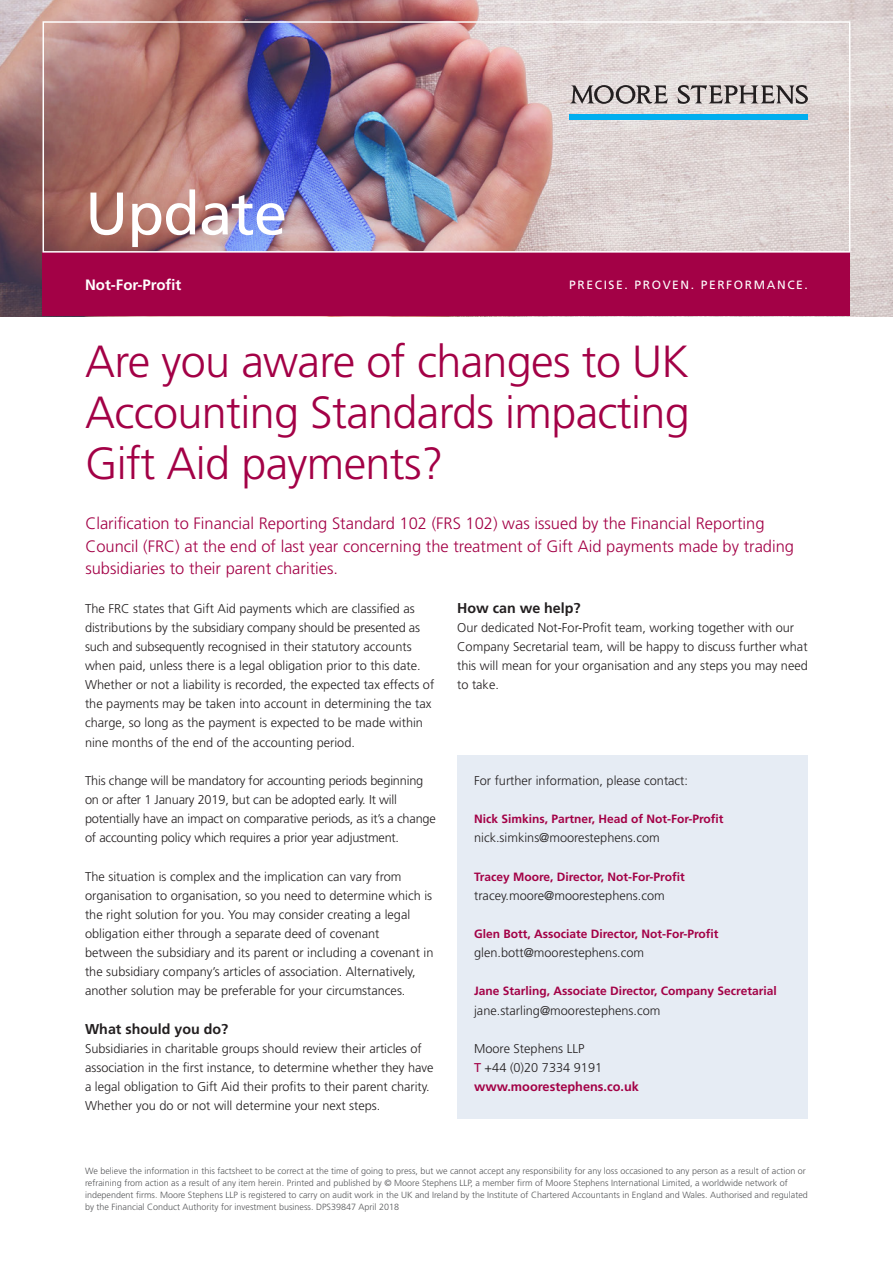
<style>
.page{position:relative;width:893px;height:1263px;background:#fff}
.page>*{position:absolute;margin:0;border:0;box-sizing:border-box;transform-origin:0 0}
.Factsheet_Title{font:60px "Frutiger LT Std";letter-spacing:-.015em;color:#fff}
.Factsheet_heading{font:300 45px/51px "Frutiger LT Std";letter-spacing:-.015em;color:#a30146;text-align:justify}
.Leader{font:300 16.5px/22.5px "Frutiger LT Std";color:#a30146}
.Descriptor{font:700 15px "Frutiger LT Std";color:#fff}
.Subheading_1{font:700 14.25px "Frutiger LT Std";color:#231f20}
.Body_copy{font:300 12.75px/19.2px "Frutiger LT Std";color:#231f20}
.Address{font:300 12.75px/19.2px "Frutiger LT Std";color:#231f20}
.Website{font:700 12.75px "Frutiger LT Std";color:#a30146}
.Insert_Name{font:700 12px "Frutiger LT Std";color:#a30146}
.Strapline{font:12px "Frutiger LT Std";letter-spacing:.135em;color:#fff}
.Factsheet_Disclaimer{font:300 9px/12px "Frutiger LT Std";color:#57585a}
.s1{font-weight:400;color:#a30146}
</style>
<div class="page">
<img style="left:0;top:0;width:893px;height:316px">
<div style="left:43px;top:253px;width:807px;height:63px;background:#a30146"></div>
<svg style="left:570px;top:85px;width:98px;height:19px;background:#a09a9a"></svg>
<svg style="left:678px;top:85px;width:130px;height:19px;background:#a19b9a"></svg>
<div style="left:570px;top:114px;width:238px;height:5px;background:#00aeef"></div>
<div style="left:43px;top:21px;width:807px;height:232px;border:2px solid #fff"></div>
<div style="left:457px;top:755px;width:351px;height:363px;background:#e6ecf4"></div>
<p class="Factsheet_Title" style="left:85px;top:178px;width:204px">Update</p>
<p class="Descriptor" style="left:85px;top:276px;width:98px">Not-For-Profit</p>
<p class="Strapline" style="left:569px;top:278px;width:240px">PRECISE. PROVEN. PERFORMANCE.</p>
<p class="Factsheet_heading" style="left:85px;top:337px;width:606px">Are you aware of changes to UK Accounting Standards impacting Gift Aid payments?</p>
<p class="Leader" style="left:85px;top:512px;width:710px">Clarification to Financial Reporting Standard 102 (FRS 102) was issued by the Financial Reporting<br>Council (FRC) at the end of last year concerning the treatment of Gift Aid payments made by trading subsidiaries to their parent charities.</p>
<p class="Body_copy" style="left:85px;top:599px;width:351px">The FRC states that Gift Aid payments which are classified as distributions by the subsidiary company should be presented as such and subsequently recognised in their statutory accounts when paid, unless there is a legal obligation prior to this date.<br>Whether or not a liability is recorded, the expected tax effects of the payments may be taken into account in determining the tax charge, so long as the payment is expected to be made within nine months of the end of the accounting period.</p>
<p class="Body_copy" style="left:85px;top:771px;width:352px">This change will be mandatory for accounting periods beginning on or after 1 January 2019, but can be adopted early. It will potentially have an impact on comparative periods, as it’s a change of accounting policy which requires a prior year adjustment.</p>
<p class="Body_copy" style="left:85px;top:867px;width:350px">The situation is complex and the implication can vary from organisation to organisation, so you need to determine which is the right solution for you. You may consider creating a legal obligation either through a separate deed of covenant<br>between the subsidiary and its parent or including a covenant in the subsidiary company’s articles of association. Alternatively, another solution may be preferable for your circumstances.</p>
<p class="Subheading_1" style="left:85px;top:1020px;width:145px">What should you do?</p>
<p class="Body_copy" style="left:85px;top:1039px;width:350px">Subsidiaries in charitable groups should review their articles of association in the first instance, to determine whether they have a legal obligation to Gift Aid their profits to their parent charity.<br>Whether you do or not will determine your next steps.</p>
<p class="Subheading_1" style="left:457px;top:599px;width:125px">How can we help?</p>
<p class="Body_copy" style="left:457px;top:618px;width:352px">Our dedicated Not-For-Profit team, working together with our Company Secretarial team, will be happy to discuss further what this will mean for your organisation and any steps you may need to take.</p>
<p class="Address" style="left:474px;top:771px;width:215px">For further information, please contact:</p>
<p class="Insert_Name" style="left:474px;top:812px;width:251px">Nick Simkins, Partner, Head of Not-For-Profit</p>
<p class="Address" style="left:474px;top:828px;width:187px">nick.simkins@moorestephens.com</p>
<p class="Insert_Name" style="left:474px;top:869px;width:212px">Tracey Moore, Director, Not-For-Profit</p>
<p class="Address" style="left:474px;top:886px;width:192px">tracey.moore@moorestephens.com</p>
<p class="Insert_Name" style="left:474px;top:927px;width:246px">Glen Bott, Associate Director, Not-For-Profit</p>
<p class="Address" style="left:474px;top:943px;width:172px">glen.bott@moorestephens.com</p>
<p class="Insert_Name" style="left:474px;top:984px;width:304px">Jane Starling, Associate Director, Company Secretarial</p>
<p class="Address" style="left:474px;top:1001px;width:188px">jane.starling@moorestephens.com</p>
<p class="Address" style="left:474px;top:1039px;width:130px">Moore Stephens LLP<br><span class="s1">T</span> +44 (0)20 7334 9191</p>
<p class="Website" style="left:474px;top:1079px;width:166px">www.moorestephens.co.uk</p>
<p class="Factsheet_Disclaimer" style="left:85px;top:1165px;width:724px">We believe the information in this factsheet to be correct at the time of going to press, but we cannot accept any responsibility for any loss occasioned to any person as a result of action or refraining from action as a result of any item herein. Printed and published by © Moore Stephens LLP, a member firm of Moore Stephens International Limited, a worldwide network of independent firms. Moore Stephens LLP is registered to carry on audit work in the UK and Ireland by the Institute of Chartered Accountants in England and Wales. Authorised and regulated by the Financial Conduct Authority for investment business. DPS39847 April 2018</p>
</div>
